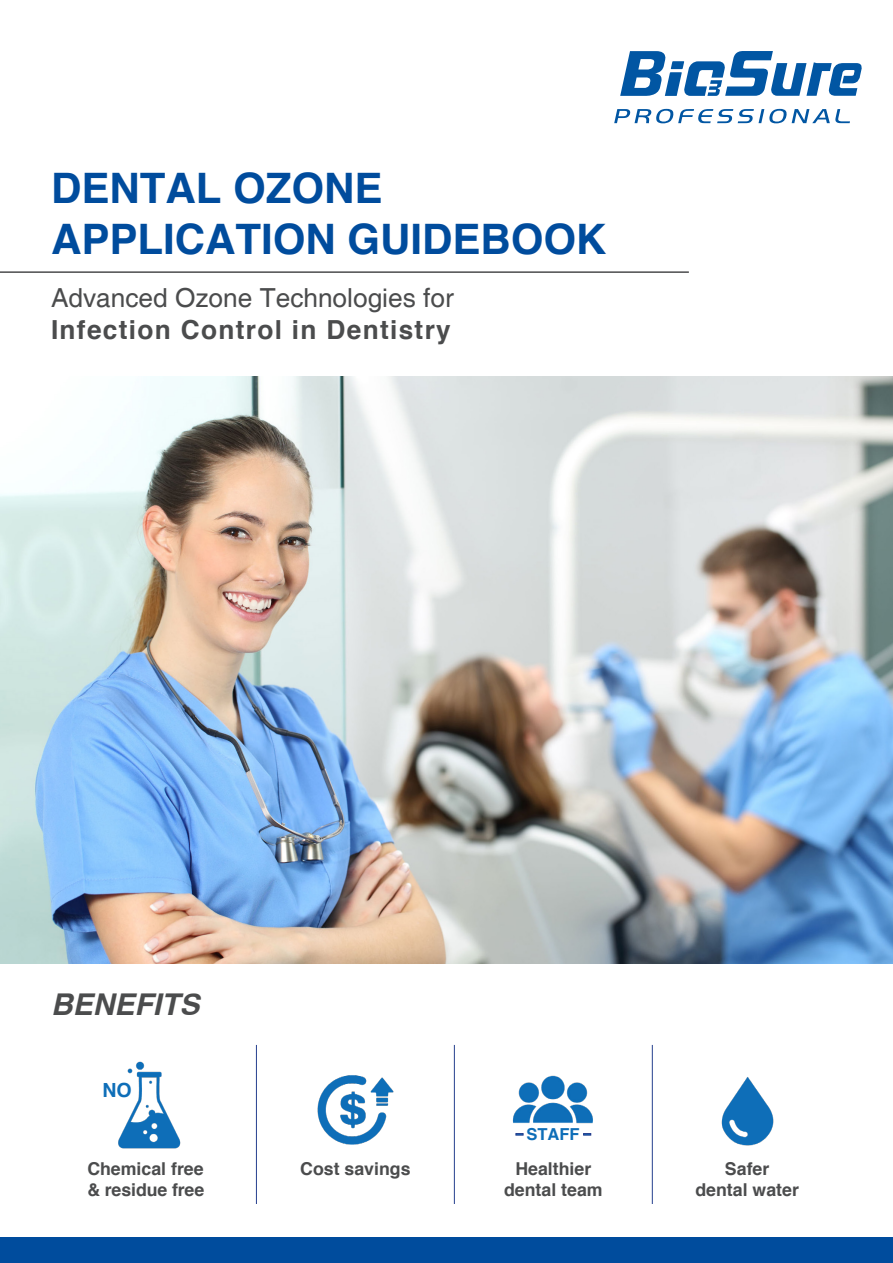
<style>
.page{position:relative;width:893px;height:1263px;background:#fff}
.page>*{position:absolute;margin:0;border:0;box-sizing:border-box;transform-origin:0 0}
.t1{font:700 42px "Helvetica";color:#004c9d}
.t2{font:italic 700 30px "Helvetica";color:#4b4c4d}
.t3{font:26.25px "Helvetica";color:#4b4c4d}
.t4{font:700 26.25px "Helvetica";letter-spacing:.05em;color:#4b4c4d}
.t5{font:700 19.5px "Helvetica";color:#0e6eb8}
.t6{font:700 17.7px "Helvetica";color:#4b4c4d}
.t7{font:700 16.5px "Helvetica";color:#0e6eb8}
</style>
<div class="page">
<img style="left:0;top:376px;width:893px;height:587px">
<svg style="left:620px;top:51px;width:242px;height:45px"></svg>
<svg style="left:614px;top:109px;width:236px;height:14px"></svg>
<hr style="left:0;top:271px;width:689px;height:2px;background:#4b4c4d">
<div style="left:0;top:1237px;width:893px;height:26px;background:#004c9d"></div>
<img style="left:317px;top:1075px;width:77px;height:70px">
<img style="left:721px;top:1077px;width:53px;height:69px">
<img style="left:118px;top:1061px;width:63px;height:88px">
<img style="left:512px;top:1075px;width:81px;height:49px">
<svg style="left:516px;top:1133px;width:7px;height:2px"></svg>
<svg style="left:583px;top:1133px;width:8px;height:2px"></svg>
<hr style="left:256px;top:1045px;width:1px;height:159px;background:#253f8e">
<hr style="left:454px;top:1045px;width:1px;height:159px;background:#253f8e">
<hr style="left:652px;top:1045px;width:1px;height:159px;background:#253f8e">
<p class="t1" style="left:51px;top:162px;width:333px">DENTAL OZONE</p>
<p class="t1" style="left:51px;top:212px;width:557px">APPLICATION GUIDEBOOK</p>
<p class="t3" style="left:51px;top:283px;width:404px">Advanced Ozone Technologies for</p>
<p class="t4" style="left:51px;top:313px;width:401px">Infection Control in Dentistry</p>
<p class="t2" style="left:51px;top:986px;width:150px">BENEFITS</p>
<p class="t5" style="left:102px;top:1078px;width:31px">NO</p>
<p class="t6" style="left:87px;top:1157px;width:118px">Chemical free</p>
<p class="t6" style="left:87px;top:1179px;width:118px">&amp; residue free</p>
<p class="t7" style="left:526px;top:1124px;width:55px">STAFF</p>
<p class="t6" style="left:300px;top:1158px;width:112px">Cost savings</p>
<p class="t6" style="left:725px;top:1157px;width:46px">Safer</p>
<p class="t6" style="left:695px;top:1179px;width:105px">dental water</p>
<p class="t6" style="left:515px;top:1157px;width:77px">Healthier</p>
<p class="t6" style="left:504px;top:1179px;width:100px">dental team</p>
</div>
